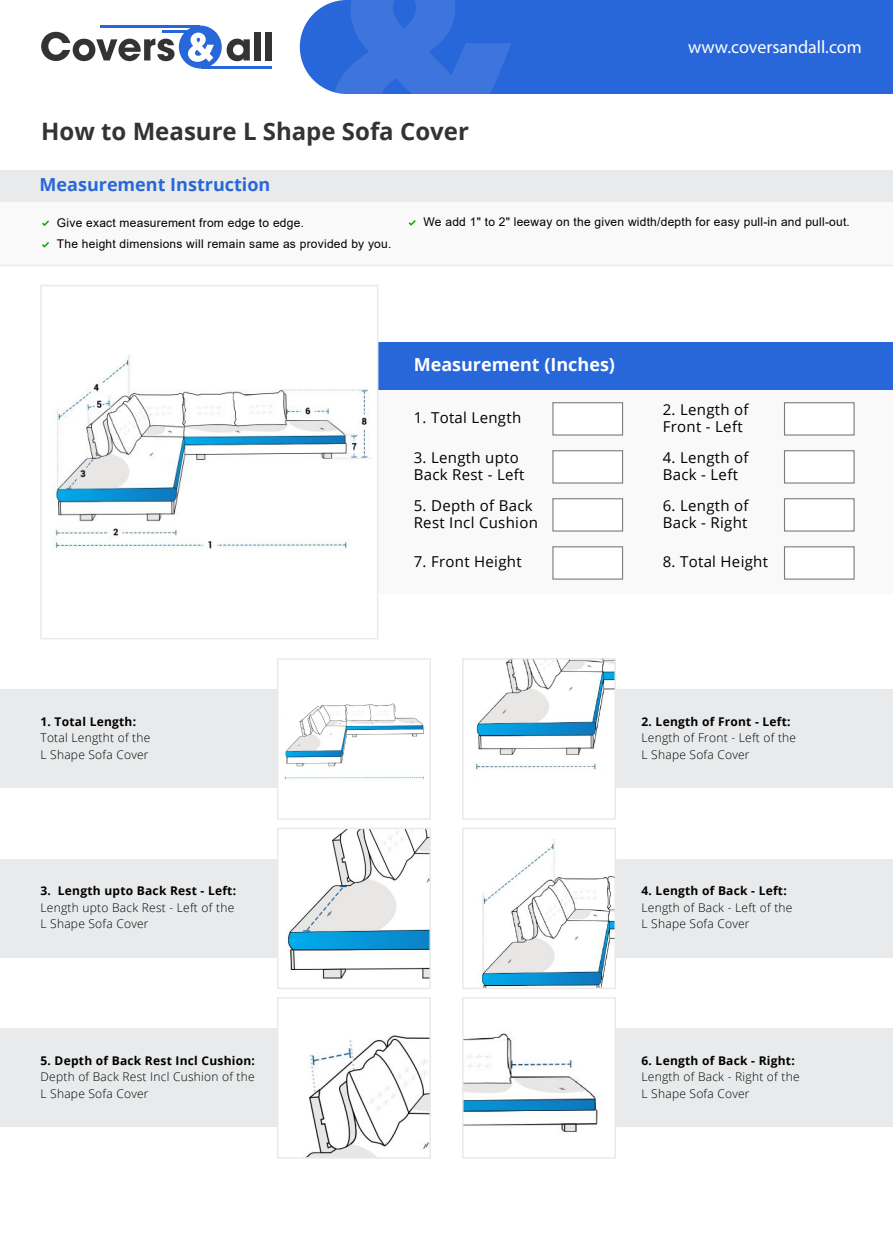
<style>
.page{position:relative;width:893px;height:1237px;background:#fff}
.page>*{position:absolute;margin:0;border:0;box-sizing:border-box;transform-origin:0 0}
.t1{font:700 24px "Open Sans";color:#333}
.t2{font:700 18px "Open Sans";color:#2867d9}
.t3{font:18px "Myriad Pro";color:#fff}
.t4{font:700 18px "Open Sans";color:#fff}
.t5{font:15px/16.5px "Open Sans";letter-spacing:.02em;color:#000}
.t6{font:300 12px/16.5px "Open Sans";letter-spacing:.02em;color:#000}
.t7{font:12px "Arial";letter-spacing:.02em;color:#000}
.t8{font:700 12px "Open Sans";letter-spacing:.02em;color:#000}
</style>
<div class="page">
<div style="left:0;top:690px;width:293px;height:98px;background:#e9eaeb"></div>
<img style="left:280px;top:751px;width:144px;height:37px">
<svg style="left:284px;top:767px;width:61px;height:8px"></svg>
<div style="left:277px;top:658px;width:154px;height:161px;border:2px solid #eaeaea"></div>
<div style="left:600px;top:690px;width:293px;height:98px;background:#e9eaeb"></div>
<div style="left:600px;top:859px;width:293px;height:98px;background:#e9eaeb"></div>
<img style="left:478px;top:839px;width:135px;height:147px">
<div style="left:462px;top:828px;width:154px;height:161px;border:2px solid #eaeaea"></div>
<div style="left:0;top:859px;width:293px;height:98px;background:#e9eaeb"></div>
<img style="left:280px;top:831px;width:148px;height:148px">
<div style="left:277px;top:828px;width:154px;height:161px;border:2px solid #eaeaea"></div>
<div style="left:0;top:1029px;width:293px;height:98px;background:#e9eaeb"></div>
<img style="left:280px;top:1029px;width:148px;height:126px">
<div style="left:277px;top:997px;width:154px;height:161px;border:2px solid #eaeaea"></div>
<div style="left:300px;top:0;width:593px;height:94px;background:#2867d9"></div>
<svg style="left:333px;top:0;width:179px;height:94px;background:#356fda"></svg>
<svg style="left:41px;top:32px;width:134px;height:29px"></svg>
<svg style="left:227px;top:39px;width:23px;height:22px"></svg>
<div style="left:254px;top:32px;width:7px;height:28px;background:#333"></div>
<div style="left:265px;top:32px;width:7px;height:28px;background:#333"></div>
<hr style="left:101px;top:26px;width:99px;height:2px;background:#2867d9">
<hr style="left:162px;top:31px;width:38px;height:2px;background:#2867d9">
<hr style="left:201px;top:66px;width:71px;height:2px;background:#2867d9">
<div style="left:179px;top:26px;width:43px;height:42px;background:#2867d9;border-radius:50%"></div>
<svg style="left:188px;top:33px;width:26px;height:29px"></svg>
<div style="left:328px;top:342px;width:565px;height:252px;background:#f9f9f9"></div>
<div style="left:328px;top:342px;width:565px;height:48px;background:#2867d9"></div>
<div style="left:552px;top:402px;width:71px;height:33px;background:#fff;border:1px solid #7c7c7c"></div>
<div style="left:784px;top:402px;width:71px;height:33px;background:#fff;border:1px solid #7c7c7c"></div>
<div style="left:784px;top:450px;width:71px;height:33px;background:#fff;border:1px solid #7c7c7c"></div>
<div style="left:552px;top:450px;width:71px;height:33px;background:#fff;border:1px solid #7c7c7c"></div>
<div style="left:552px;top:498px;width:71px;height:33px;background:#fff;border:1px solid #7c7c7c"></div>
<div style="left:552px;top:546px;width:71px;height:34px;background:#fff;border:1px solid #7c7c7c"></div>
<img style="left:51px;top:342px;width:324px;height:209px">
<div style="left:40px;top:285px;width:338px;height:354px;border:2px solid #eaeaea"></div>
<div style="left:0;top:170px;width:893px;height:32px;background:#e9eaeb"></div>
<div style="left:0;top:202px;width:893px;height:64px;background:#f9f9f9"></div>
<svg style="left:409px;top:220px;width:7px;height:6px"></svg>
<svg style="left:42px;top:220px;width:7px;height:6px"></svg>
<svg style="left:42px;top:242px;width:7px;height:6px"></svg>
<hr style="left:0;top:265px;width:893px;height:1px;background:#eaeaea">
<div style="left:600px;top:1029px;width:293px;height:98px;background:#e9eaeb"></div>
<img style="left:465px;top:1029px;width:148px;height:103px">
<div style="left:462px;top:997px;width:154px;height:161px;border:2px solid #eaeaea"></div>
<div style="left:784px;top:498px;width:71px;height:33px;background:#fff;border:1px solid #7c7c7c"></div>
<div style="left:784px;top:546px;width:71px;height:34px;background:#fff;border:1px solid #7c7c7c"></div>
<svg style="left:278px;top:659px;width:152px;height:92px"></svg>
<svg style="left:463px;top:659px;width:164px;height:160px"></svg>
<h2 class="t3" style="left:688px;top:36px;width:175px">www.coversandall.com</h2>
<h1 class="t1" style="left:41px;top:115px;width:429px">How to Measure L Shape Sofa Cover</h1>
<h2 class="t2" style="left:40px;top:172px;width:232px">Measurement Instruction</h2>
<p class="t7" style="left:57px;top:214px;width:249px">Give exact measurement from edge to edge.</p>
<p class="t7" style="left:424px;top:214px;width:428px">We add 1" to 2" leeway on the given width/depth for easy pull-in and pull-out.</p>
<p class="t7" style="left:57px;top:235px;width:336px">The height dimensions will remain same as provided by you.</p>
<p class="t8" style="left:40px;top:713px;width:97px">1. Total Length:</p>
<p class="t6" style="left:40px;top:729px;width:111px">Total Lengtht of the<br>L Shape Sofa Cover</p>
<p class="t8" style="left:40px;top:882px;width:197px">3. Length upto Back Rest - Left:</p>
<p class="t6" style="left:40px;top:899px;width:195px">Length upto Back Rest - Left of the<br>L Shape Sofa Cover</p>
<p class="t8" style="left:40px;top:1052px;width:216px">5. Depth of Back Rest Incl Cushion:</p>
<p class="t6" style="left:40px;top:1068px;width:216px">Depth of Back Rest Incl Cushion of the<br>L Shape Sofa Cover</p>
<h2 class="t4" style="left:414px;top:352px;width:203px">Measurement (Inches)</h2>
<p class="t5" style="left:414px;top:409px;width:109px">1. Total Length</p>
<p class="t5" style="left:663px;top:401px;width:87px">2. Length of<br>Front - Left</p>
<p class="t5" style="left:663px;top:449px;width:87px">4. Length of<br>Back - Left</p>
<p class="t5" style="left:414px;top:449px;width:112px">3. Length upto<br>Back Rest - Left</p>
<p class="t5" style="left:414px;top:497px;width:126px">5. Depth of Back<br>Rest Incl Cushion</p>
<p class="t5" style="left:414px;top:553px;width:109px">7. Front Height</p>
<p class="t5" style="left:663px;top:497px;width:87px">6. Length of<br>Back - Right</p>
<p class="t5" style="left:663px;top:553px;width:107px">8. Total Height</p>
<p class="t8" style="left:641px;top:713px;width:151px">2. Length of Front - Left:</p>
<p class="t6" style="left:641px;top:729px;width:156px">Length of Front - Left of the<br>L Shape Sofa Cover</p>
<p class="t8" style="left:641px;top:882px;width:147px">4. Length of Back - Left:</p>
<p class="t6" style="left:641px;top:899px;width:152px">Length of Back - Left of the<br>L Shape Sofa Cover</p>
<p class="t8" style="left:641px;top:1052px;width:155px">6. Length of Back - Right:</p>
<p class="t6" style="left:641px;top:1068px;width:160px">Length of Back - Right of the<br>L Shape Sofa Cover</p>
</div>
